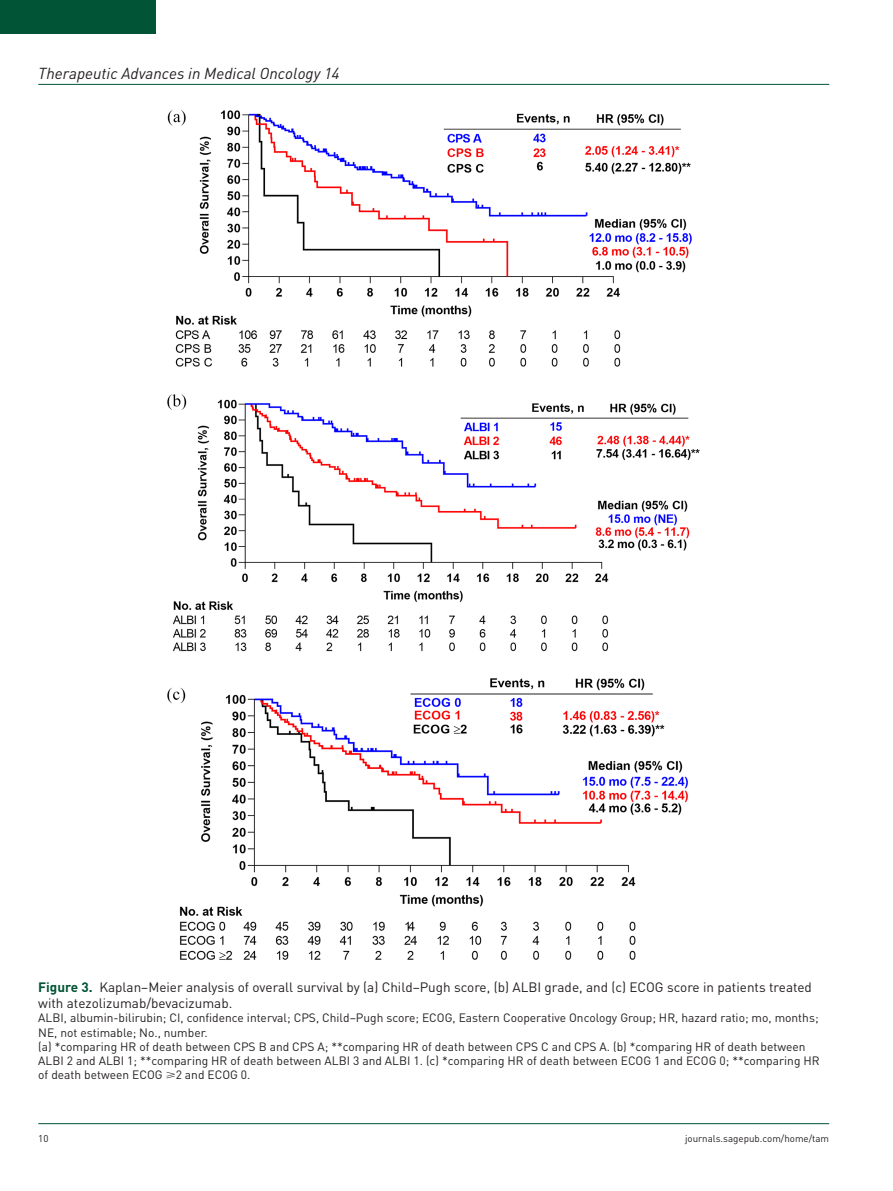
<style>
.page{position:relative;width:893px;height:1191px;background:#fff}
.page>*{position:absolute;margin:0;border:0;box-sizing:border-box;transform-origin:0 0}
.t1{font:italic 15.75px "DIN";color:#231f20}
.t2{font:13.5px/15.8px "DIN";color:#231f20}
.t3{font:12px/14.2px "DIN";color:#231f20}
.t4{font:9.75px "DIN";color:#231f20}
.s1{font-weight:700;color:#015436}
</style>
<div class="page">
<hr style="left:38px;top:84px;width:791px;height:1px;background:#015436">
<hr style="left:38px;top:1123px;width:791px;height:1px;background:#015436">
<div style="left:0;top:0;width:155px;height:34px;background:#015436"></div>
<img style="left:167px;top:110px;width:533px;height:850px">
<h1 class="t1" style="left:38px;top:63px;width:303px">Therapeutic Advances in Medical Oncology 14</h1>
<p class="t2" style="left:38px;top:979px;width:775px"><span class="s1">Figure 3.</span> Kaplan–Meier analysis of overall survival by (a) Child–Pugh score, (b) ALBI grade, and (c) ECOG score in patients treated with atezolizumab/bevacizumab.</p>
<p class="t3" style="left:38px;top:1010px;width:783px">ALBI, albumin-bilirubin; CI, confidence interval; CPS, Child–Pugh score; ECOG, Eastern Cooperative Oncology Group; HR, hazard ratio; mo, months; NE, not estimable; No., number.<br>(a) *comparing HR of death between CPS B and CPS A; **comparing HR of death between CPS C and CPS A. (b) *comparing HR of death between ALBI 2 and ALBI 1; **comparing HR of death between ALBI 3 and ALBI 1. (c) *comparing HR of death between ECOG 1 and ECOG 0; **comparing HR of death between ECOG ⩾2 and ECOG 0.</p>
<p class="t4" style="left:38px;top:1132px;width:12px">10</p>
<p class="t4" style="left:685px;top:1132px;width:146px">journals.sagepub.com/home/tam</p>
</div>
